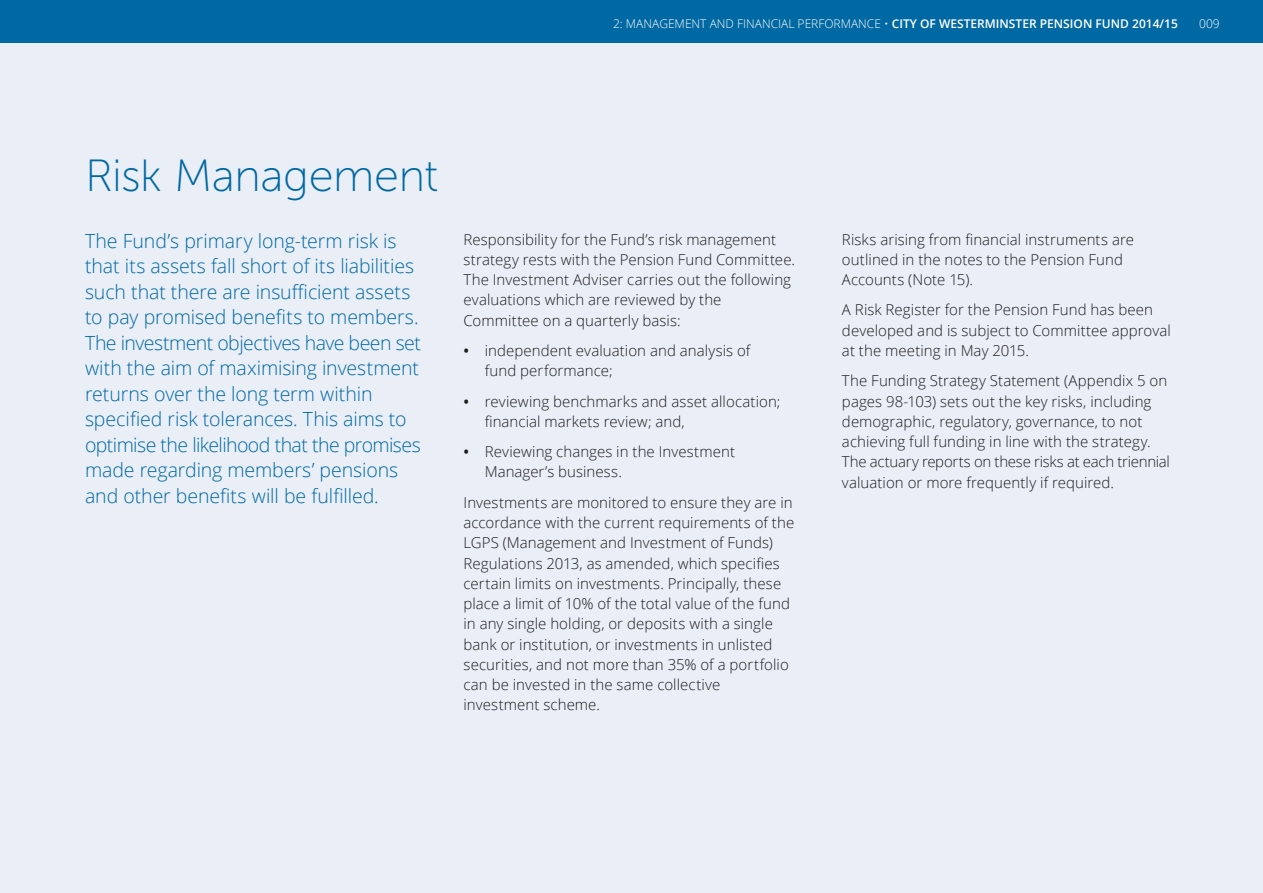
<style>
.page{position:relative;width:1263px;height:893px;background:#e9eef7}
.page>*{position:absolute;margin:0;border:0;box-sizing:border-box;transform-origin:0 0}
.WCC_AR2014_Header{font:45px "Museo Sans 100";letter-spacing:-.01em;color:#0068a2}
.WCC_AR2014_Introduct{font:300 19.5px/25.5px "Open Sans";letter-spacing:-.005em;color:#0068a2}
.WCC_AR2014_General_T{font:300 15px/20.2px "Open Sans";letter-spacing:.005em;color:#1c1c1a}
.WCC_AR2014_Tabbed_Te{font:300 15px/20.2px "Open Sans";letter-spacing:.005em;color:#1c1c1a}
.t1{font:600 12px "Open Sans";color:#fff}
.t2{font:300 12px "Open Sans";color:#fff}
.s1{font-weight:300}
.s2{font-weight:600}
</style>
<div class="page">
<div style="left:0;top:0;width:1263px;height:43px;background:#0068a2"></div>
<p class="t2" style="left:613px;top:15px;width:255px">2: MANAGEMENT AND FINANCIAL PERFORMAN</p>
<p class="t1" style="left:820px;top:15px;width:359px"><span class="s1">1: PREFACE •</span> CITY OF WESTERMINSTER PENSION FUND 2014/15</p>
<p class="t2" style="left:1199px;top:15px;width:22px">009</p>
<p class="WCC_AR2014_Header" style="left:85px;top:152px;width:355px">Risk Management</p>
<p class="WCC_AR2014_Introduct" style="left:85px;top:227px;width:337px">The Fund’s primary long-term risk is that its assets fall short of its liabilities such that there are insufficient assets to pay promised benefits to members.<br>The investment objectives have been set with the aim of maximising investment returns over the long term within specified risk tolerances. This aims to optimise the likelihood that the promises made regarding members’ pensions and other benefits will be fulfilled.</p>
<p class="WCC_AR2014_General_T" style="left:463px;top:229px;width:333px">Responsibility for the Fund’s risk management strategy rests with the Pension Fund Committee.<br>The Investment Adviser carries out the following evaluations which are reviewed by the Committee on a quarterly basis:</p>
<p class="WCC_AR2014_Tabbed_Te" style="left:485px;top:340px;width:267px;text-indent:-21px"><span class="s2">•</span> independent evaluation and analysis of fund performance;</p>
<p class="WCC_AR2014_Tabbed_Te" style="left:485px;top:391px;width:297px;text-indent:-21px"><span class="s2">•</span> reviewing benchmarks and asset allocation; financial markets review; and,</p>
<p class="WCC_AR2014_Tabbed_Te" style="left:485px;top:441px;width:252px;text-indent:-21px"><span class="s2">•</span> Reviewing changes in the Investment<br>Manager’s business.</p>
<p class="WCC_AR2014_General_T" style="left:463px;top:492px;width:332px">Investments are monitored to ensure they are in accordance with the current requirements of the LGPS (Management and Investment of Funds)<br>Regulations 2013, as amended, which specifies certain limits on investments. Principally, these place a limit of 10% of the total value of the fund in any single holding, or deposits with a single bank or institution, or investments in unlisted securities, and not more than 35% of a portfolio can be invested in the same collective investment scheme.</p>
<p class="WCC_AR2014_General_T" style="left:842px;top:229px;width:293px">Risks arising from financial instruments are outlined in the notes to the Pension Fund<br>Accounts (Note 15).</p>
<p class="WCC_AR2014_General_T" style="left:842px;top:299px;width:330px">A Risk Register for the Pension Fund has been developed and is subject to Committee approval at the meeting in May 2015.</p>
<p class="WCC_AR2014_General_T" style="left:842px;top:370px;width:329px">The Funding Strategy Statement (Appendix 5 on pages 98-103) sets out the key risks, including demographic, regulatory, governance, to not achieving full funding in line with the strategy.<br>The actuary reports on these risks at each triennial valuation or more frequently if required.</p>
</div>
